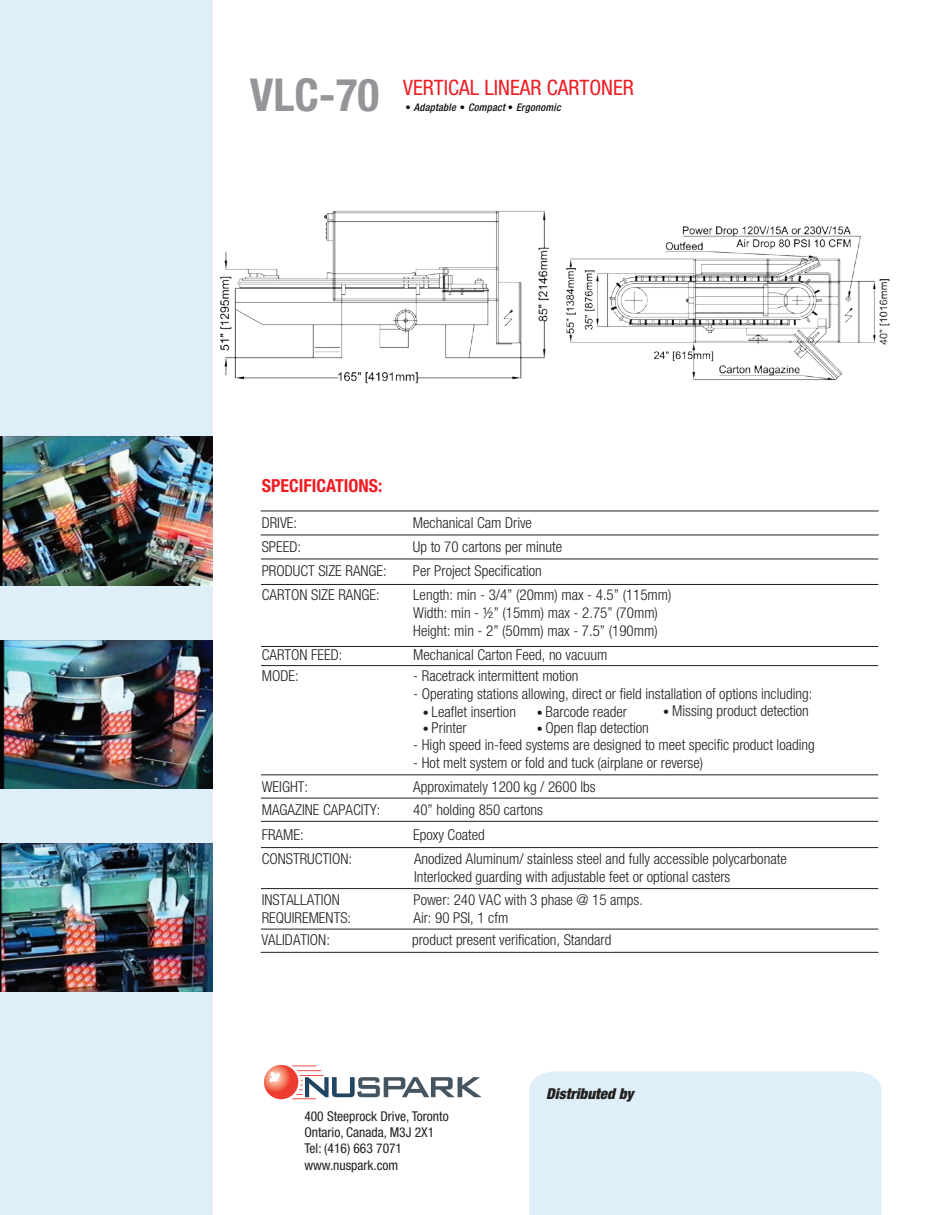
<style>
.page{position:relative;width:945px;height:1215px;background:#fff}
.page>*{position:absolute;margin:0;border:0;box-sizing:border-box;transform-origin:0 0}
.t1{font:700 condensed 45.45px "Helvetica Neue LT Std";color:#939598}
.t2{font:condensed 21.3px "Helvetica Neue LT Std";color:#ee1d23}
.t3{font:700 condensed 18px "Helvetica Neue LT Std";color:#ee1d23}
.t4{font:300 condensed 15px/18px "Helvetica Neue LT Std";color:#231f20}
.t5{font:italic 900 condensed 15px "Helvetica Neue LT Std";color:#231f20}
.t6{font:condensed 13.5px/16.2px "Helvetica Neue LT Std";color:#231f20}
.t7{font:italic 500 condensed 10.5px "Helvetica Neue LT Std";letter-spacing:.02em;color:#0b0d0b}
.s1{font-style:normal}
.s2{font-size:12px}
</style>
<div class="page">
<div style="left:0;top:0;width:213px;height:1215px;background:#dfeff9"></div>
<div style="left:529px;top:1071px;width:352px;height:144px;background:#dfeff9"></div>
<hr style="left:261px;top:535px;width:617px;height:1px;background:#231f20">
<hr style="left:261px;top:511px;width:617px;height:1px;background:#231f20">
<hr style="left:261px;top:952px;width:617px;height:1px;background:#231f20">
<img style="left:220px;top:210px;width:329px;height:174px">
<img style="left:566px;top:226px;width:324px;height:155px">
<img style="left:0;top:437px;width:213px;height:148px">
<img style="left:0;top:640px;width:213px;height:148px">
<img style="left:0;top:843px;width:213px;height:149px">
<svg style="left:264px;top:1065px;width:34px;height:34px"></svg>
<svg style="left:269px;top:1071px;width:12px;height:12px"></svg>
<svg style="left:292px;top:1065px;width:190px;height:34px"></svg>
<h1 class="t1" style="left:250px;top:67px;width:131px">VLC-70</h1>
<h2 class="t2" style="left:403px;top:75px;width:232px">VERTICAL LINEAR CARTONER</h2>
<p class="t7" style="left:406px;top:101px;width:157px"><span class="s1">•</span> Adaptable <span class="s1">•</span> Compact <span class="s1">•</span> Ergonomic</p>
<p class="t3" style="left:262px;top:475px;width:122px">SPECIFICATIONS:</p>
<p class="t4" style="left:262px;top:514px;width:37px">DRIVE:</p>
<p class="t4" style="left:413px;top:514px;width:121px">Mechanical Cam Drive</p>
<p class="t4" style="left:262px;top:538px;width:41px">SPEED:</p>
<p class="t4" style="left:413px;top:538px;width:151px">Up to 70 cartons per minute</p>
<p class="t4" style="left:262px;top:562px;width:127px">PRODUCT SIZE RANGE:</p>
<p class="t4" style="left:413px;top:562px;width:131px">Per Project Specification</p>
<p class="t4" style="left:262px;top:586px;width:119px">CARTON SIZE RANGE:</p>
<p class="t4" style="left:413px;top:586px;width:260px">Length: min - 3/4” (20mm) max - 4.5” (115mm)<br>Width: min - ½” (15mm) max - 2.75” (70mm)<br>Height: min - 2” (50mm) max - 7.5” (190mm)</p>
<p class="t4" style="left:262px;top:646px;width:82px">CARTON FEED:</p>
<p class="t4" style="left:413px;top:646px;width:196px">Mechanical Carton Feed, no vacuum</p>
<p class="t4" style="left:262px;top:666px;width:38px">MODE:</p>
<p class="t4" style="left:413px;top:666px;width:167px">- Racetrack intermittent motion</p>
<p class="t4" style="left:413px;top:684px;width:401px">- Operating stations allowing, direct or field installation of options including:</p>
<p class="t4" style="left:423px;top:702px;width:95px"><span class="s2">•</span> Leaflet insertion</p>
<p class="t4" style="left:423px;top:718px;width:45px"><span class="s2">•</span> Printer</p>
<p class="t4" style="left:663px;top:701px;width:147px"><span class="s2">•</span> Missing product detection</p>
<p class="t4" style="left:537px;top:702px;width:92px"><span class="s2">•</span> Barcode reader</p>
<p class="t4" style="left:413px;top:736px;width:403px">- High speed in-feed systems are designed to meet specific product loading</p>
<p class="t4" style="left:413px;top:754px;width:291px">- Hot melt system or fold and tuck (airplane or reverse)</p>
<p class="t4" style="left:537px;top:718px;width:114px"><span class="s2">•</span> Open flap detection</p>
<p class="t4" style="left:262px;top:778px;width:48px">WEIGHT:</p>
<p class="t4" style="left:413px;top:778px;width:184px">Approximately 1200 kg / 2600 lbs</p>
<p class="t4" style="left:262px;top:801px;width:120px">MAGAZINE CAPACITY:</p>
<p class="t4" style="left:413px;top:801px;width:131px">40” holding 850 cartons</p>
<p class="t4" style="left:262px;top:826px;width:43px">FRAME:</p>
<p class="t4" style="left:413px;top:826px;width:73px">Epoxy Coated</p>
<p class="t4" style="left:262px;top:850px;width:92px">CONSTRUCTION:</p>
<p class="t4" style="left:414px;top:850px;width:374px">Anodized Aluminum/ stainless steel and fully accessible polycarbonate<br>Interlocked guarding with adjustable feet or optional casters</p>
<p class="t4" style="left:262px;top:891px;width:91px">INSTALLATION<br>REQUIREMENTS:</p>
<p class="t4" style="left:414px;top:890px;width:231px">Power: 240 VAC with 3 phase @ 15 amps.<br>Air: 90 PSI, 1 cfm</p>
<p class="t4" style="left:261px;top:931px;width:70px">VALIDATION:</p>
<p class="t4" style="left:412px;top:931px;width:201px">product present verification, Standard</p>
<p class="t6" style="left:304px;top:1108px;width:146px">400 Steeprock Drive, Toronto<br>Ontario, Canada, M3J 2X1<br>Tel: (416) 663 7071 www.nuspark.com</p>
<p class="t5" style="left:546px;top:1084px;width:89px">Distributed by</p>
</div>
